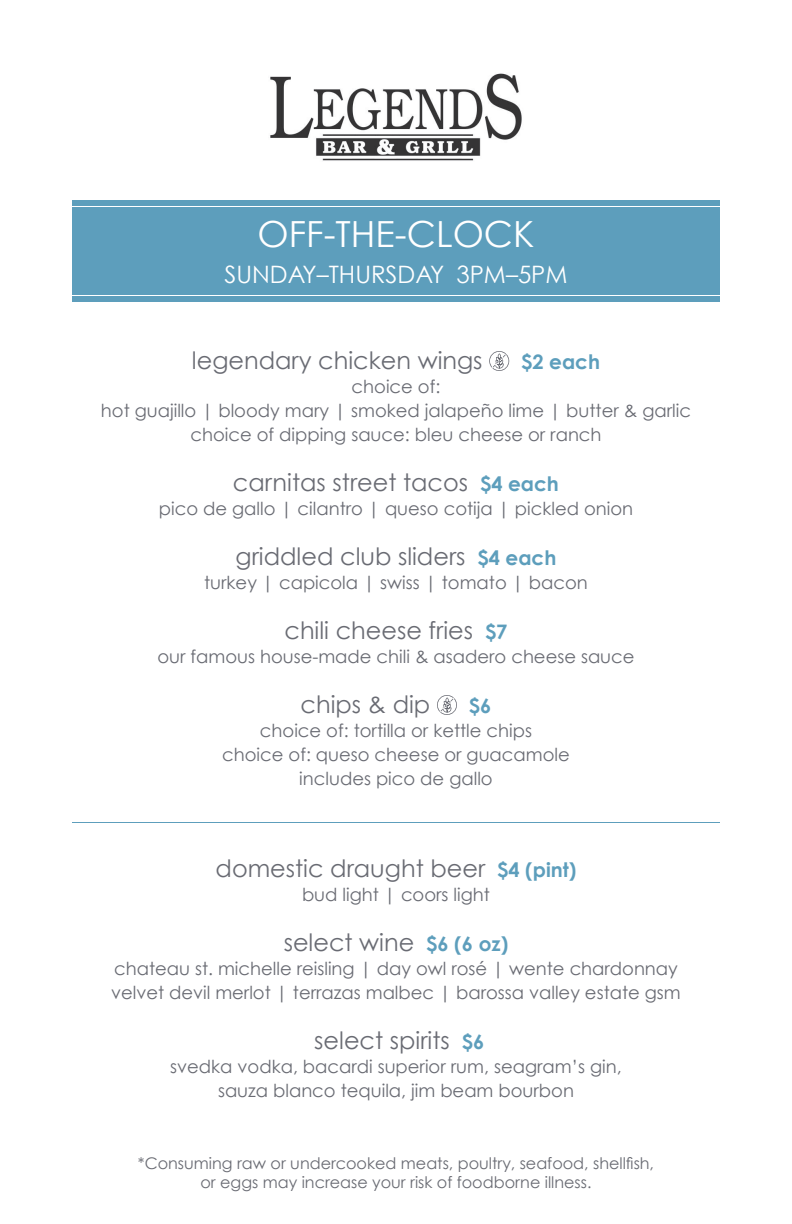
<style>
.page{position:relative;width:792px;height:1224px;background:#fff}
.page>*{position:absolute;margin:0;border:0;box-sizing:border-box;transform-origin:0 0}
.Heading{font:36px "Century Gothic";color:#fff}
.Menu_item{font:24px "Century Gothic";color:#696b73}
.Heading-2{font:24px "Century Gothic";color:#fff}
.Menu_item-2{font:700 20px "Century Gothic";color:#5d9ebc}
.Menu_item-3{font:18px/24px "Century Gothic";color:#696b73;text-align:center}
.t1{font:16px/19.2px "Century Gothic";color:#696b73;text-align:center}
.s1{font-weight:700;font-size:20px;color:#5d9ebc}
</style>
<div class="page">
<div style="left:72px;top:200px;width:648px;height:102px;background:#5d9ebc"></div>
<hr style="left:72px;top:206px;width:648px;height:1px;background:#fff">
<hr style="left:72px;top:295px;width:648px;height:1px;background:#fff">
<hr style="left:72px;top:822px;width:648px;height:1px;background:#5d9ebc">
<svg style="left:489px;top:351px;width:20px;height:20px"></svg>
<svg style="left:437px;top:695px;width:20px;height:20px"></svg>
<img style="left:270px;top:73px;width:252px;height:88px">
<p class="Heading" style="left:257px;top:212px;width:279px">OFF-THE-CLOCK</p>
<p class="Heading-2" style="left:224px;top:260px;width:345px">SUNDAY–THURSDAY 3PM–5PM</p>
<p class="Menu_item" style="left:192px;top:346px;width:292px">legendary chicken wings</p>
<p class="Menu_item-2" style="left:521px;top:349px;width:80px">$2 each</p>
<p class="Menu_item-3" style="left:101px;top:374px;width:592px">choice of:<br>hot guajillo | bloody mary | smoked jalapeño lime | butter &amp; garlic choice of dipping sauce: bleu cheese or ranch</p>
<p class="Menu_item" style="left:233px;top:468px;width:328px">carnitas street tacos <span class="s1">$4 each</span></p>
<p class="Menu_item-3" style="left:159px;top:496px;width:476px">pico de gallo | cilantro | queso cotija | pickled onion</p>
<p class="Menu_item" style="left:236px;top:542px;width:322px">griddled club sliders <span class="s1">$4 each</span></p>
<p class="Menu_item-3" style="left:204px;top:570px;width:385px">turkey | capicola | swiss | tomato | bacon</p>
<p class="Menu_item" style="left:284px;top:616px;width:225px">chili cheese fries <span class="s1">$7</span></p>
<p class="Menu_item-3" style="left:157px;top:644px;width:479px">our famous house-made chili &amp; asadero cheese sauce</p>
<p class="Menu_item" style="left:301px;top:690px;width:131px">chips &amp; dip</p>
<p class="Menu_item-2" style="left:469px;top:693px;width:24px">$6</p>
<p class="Menu_item-3" style="left:222px;top:718px;width:349px">choice of: tortilla or kettle chips<br>choice of: queso cheese or guacamole includes pico de gallo</p>
<p class="Menu_item" style="left:216px;top:854px;width:362px">domestic draught beer <span class="s1">$4 (pint)</span></p>
<p class="Menu_item-3" style="left:302px;top:882px;width:190px">bud light | coors light</p>
<p class="Menu_item" style="left:284px;top:928px;width:226px">select wine <span class="s1">$6 (6 oz)</span></p>
<p class="Menu_item-3" style="left:111px;top:956px;width:571px;text-align:left">chateau st. michelle reisling | day owl rosé | wente chardonnay velvet devil merlot | terrazas malbec | barossa valley estate gsm</p>
<p class="Menu_item" style="left:314px;top:1026px;width:171px">select spirits <span class="s1">$6</span></p>
<p class="Menu_item-3" style="left:170px;top:1054px;width:453px">svedka vodka, bacardi superior rum, seagram’s gin, sauza blanco tequila, jim beam bourbon</p>
<p class="t1" style="left:138px;top:1153px;width:518px">*Consuming raw or undercooked meats, poultry, seafood, shellfish, or eggs may increase your risk of foodborne illness.</p>
</div>
